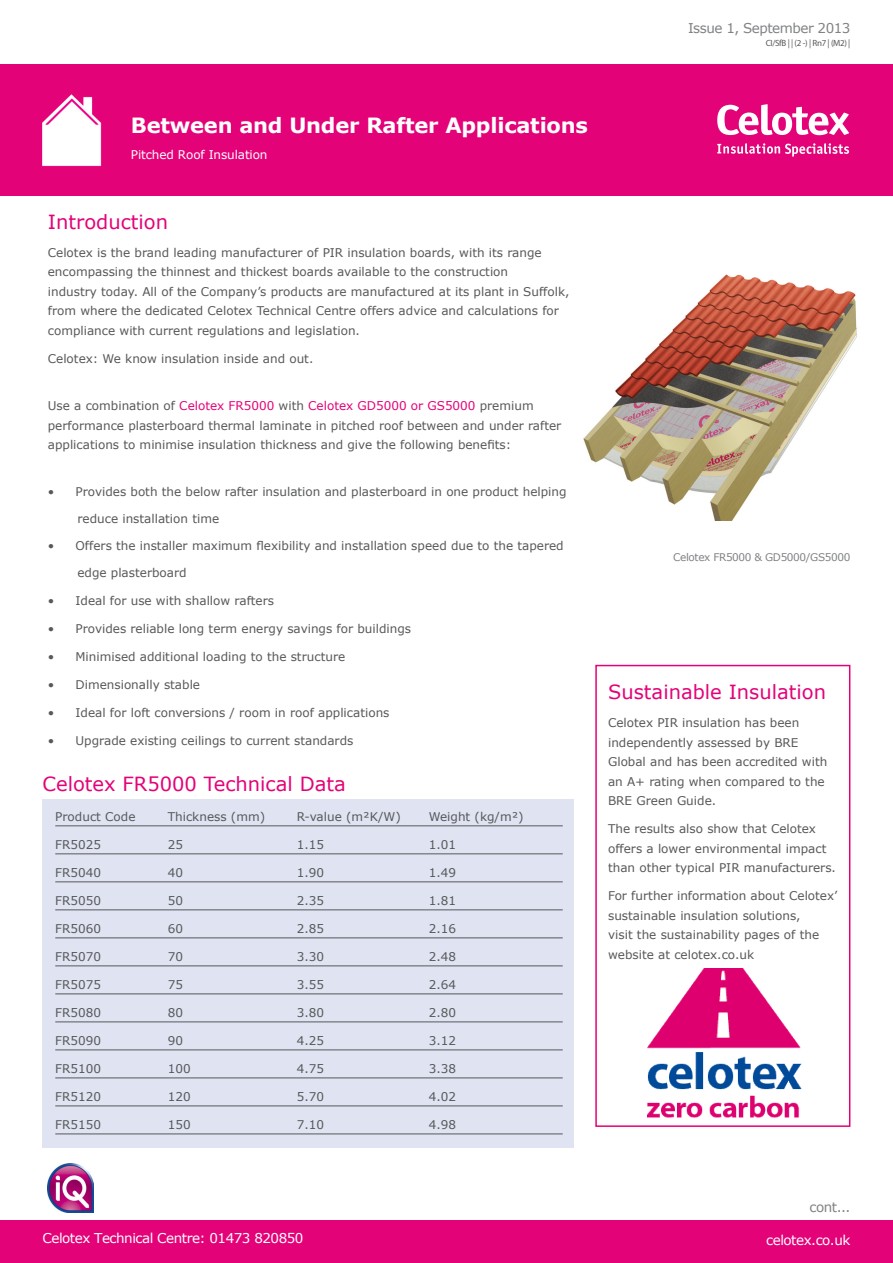
<style>
.page{position:relative;width:893px;height:1263px;background:#fff}
.page>*{position:absolute;margin:0;border:0;box-sizing:border-box;transform-origin:0 0}
.t1{font:700 21px "Verdana";letter-spacing:-.01em;color:#fff}
.t2{font:19.5px "Verdana";color:#e40278}
.t3{font:13.5px "Verdana";letter-spacing:-.035em;color:#fff}
.t4{font:13.5px "Verdana";letter-spacing:-.035em;color:#808285}
.t5{font:12px/19.5px "Verdana";color:#57585a}
.t6{font:12px "Verdana";letter-spacing:-.01em;color:#fff}
.t7{font:10.5px "Verdana";letter-spacing:-.035em;color:#808285}
.t8{font:9px "Myriad Pro";letter-spacing:-.035em;color:#57585a}
.s1{color:#e40278}
</style>
<div class="page">
<div style="left:0;top:1220px;width:893px;height:43px;background:#e40278"></div>
<div style="left:0;top:64px;width:893px;height:132px;background:#e40278"></div>
<div style="left:595px;top:665px;width:255px;height:462px;border:2px solid #e40278"></div>
<svg style="left:717px;top:104px;width:132px;height:31px"></svg>
<svg style="left:717px;top:143px;width:132px;height:14px"></svg>
<div style="left:43px;top:799px;width:531px;height:349px;background:#e0e4f2"></div>
<hr style="left:55px;top:825px;width:508px;height:1px;background:#57585a">
<hr style="left:55px;top:853px;width:508px;height:1px;background:#57585a">
<hr style="left:55px;top:881px;width:508px;height:1px;background:#57585a">
<hr style="left:55px;top:909px;width:508px;height:1px;background:#57585a">
<hr style="left:55px;top:938px;width:508px;height:1px;background:#57585a">
<hr style="left:55px;top:966px;width:508px;height:1px;background:#57585a">
<hr style="left:55px;top:994px;width:508px;height:1px;background:#57585a">
<hr style="left:55px;top:1022px;width:508px;height:1px;background:#57585a">
<hr style="left:55px;top:1050px;width:508px;height:1px;background:#57585a">
<hr style="left:55px;top:1078px;width:508px;height:1px;background:#57585a">
<hr style="left:55px;top:1106px;width:508px;height:1px;background:#57585a">
<hr style="left:55px;top:1134px;width:508px;height:1px;background:#57585a">
<img style="left:42px;top:94px;width:60px;height:73px">
<img style="left:647px;top:968px;width:155px;height:150px">
<img style="left:583px;top:274px;width:274px;height:247px">
<img style="left:48px;top:1163px;width:46px;height:50px">
<p class="t4" style="left:688px;top:19px;width:164px">Issue 1, September 2013</p>
<p class="t8" style="left:766px;top:37px;width:86px">CI/SfB | | (2 -) | Rn7 | (M2) |</p>
<p class="t1" style="left:131px;top:112px;width:459px">Between and Under Rafter Applications</p>
<p class="t6" style="left:131px;top:147px;width:138px">Pitched Roof Insulation</p>
<p class="t2" style="left:48px;top:209px;width:122px">Introduction</p>
<p class="t5" style="left:48px;top:242px;width:495px">Celotex is the brand leading manufacturer of PIR insulation boards, with its range</p>
<p class="t5" style="left:48px;top:262px;width:462px">encompassing the thinnest and thickest boards available to the construction</p>
<p class="t5" style="left:48px;top:281px;width:523px">industry today. All of the Company’s products are manufactured at its plant in Suffolk,</p>
<p class="t5" style="left:48px;top:301px;width:513px">from where the dedicated Celotex Technical Centre offers advice and calculations for</p>
<p class="t5" style="left:48px;top:320px;width:314px">compliance with current regulations and legislation.</p>
<p class="t5" style="left:48px;top:348px;width:267px">Celotex: We know insulation inside and out.</p>
<p class="t5" style="left:48px;top:396px;width:515px">Use a combination of <span class="s1">Celotex FR5000</span> with <span class="s1">Celotex GD5000 or GS5000</span> premium performance plasterboard thermal laminate in pitched roof between and under rafter applications to minimise insulation thickness and give the following benefits:</p>
<p class="t5" style="left:48px;top:481px;width:520px">• Provides both the below rafter insulation and plasterboard in one product helping</p>
<p class="t5" style="left:77px;top:508px;width:143px">reduce installation time</p>
<p class="t5" style="left:48px;top:535px;width:517px">• Offers the installer maximum flexibility and installation speed due to the tapered</p>
<p class="t5" style="left:77px;top:562px;width:111px">edge plasterboard</p>
<p class="t5" style="left:48px;top:590px;width:228px">• Ideal for use with shallow rafters</p>
<p class="t5" style="left:48px;top:618px;width:365px">• Provides reliable long term energy savings for buildings</p>
<p class="t5" style="left:48px;top:646px;width:299px">• Minimised additional loading to the structure</p>
<p class="t5" style="left:48px;top:674px;width:154px">• Dimensionally stable</p>
<p class="t5" style="left:48px;top:702px;width:343px">• Ideal for loft conversions / room in roof applications</p>
<p class="t5" style="left:48px;top:730px;width:307px">• Upgrade existing ceilings to current standards</p>
<p class="t2" style="left:43px;top:771px;width:305px">Celotex FR5000 Technical Data</p>
<p class="t5" style="left:55px;top:807px;width:82px">Product Code</p>
<p class="t5" style="left:168px;top:807px;width:99px">Thickness (mm)</p>
<p class="t5" style="left:297px;top:807px;width:106px">R-value (m²K/W)</p>
<p class="t5" style="left:429px;top:807px;width:96px">Weight (kg/m²)</p>
<p class="t5" style="left:55px;top:835px;width:47px">FR5025</p>
<p class="t5" style="left:168px;top:835px;width:17px">25</p>
<p class="t5" style="left:297px;top:835px;width:29px">1.15</p>
<p class="t5" style="left:429px;top:835px;width:29px">1.01</p>
<p class="t5" style="left:55px;top:863px;width:47px">FR5040</p>
<p class="t5" style="left:168px;top:863px;width:17px">40</p>
<p class="t5" style="left:297px;top:863px;width:29px">1.90</p>
<p class="t5" style="left:429px;top:863px;width:29px">1.49</p>
<p class="t5" style="left:55px;top:891px;width:47px">FR5050</p>
<p class="t5" style="left:168px;top:891px;width:17px">50</p>
<p class="t5" style="left:297px;top:891px;width:29px">2.35</p>
<p class="t5" style="left:429px;top:891px;width:29px">1.81</p>
<p class="t5" style="left:55px;top:919px;width:47px">FR5060</p>
<p class="t5" style="left:168px;top:919px;width:17px">60</p>
<p class="t5" style="left:297px;top:919px;width:29px">2.85</p>
<p class="t5" style="left:429px;top:919px;width:29px">2.16</p>
<p class="t5" style="left:55px;top:947px;width:47px">FR5070</p>
<p class="t5" style="left:168px;top:947px;width:17px">70</p>
<p class="t5" style="left:297px;top:947px;width:29px">3.30</p>
<p class="t5" style="left:429px;top:947px;width:29px">2.48</p>
<p class="t5" style="left:55px;top:975px;width:47px">FR5075</p>
<p class="t5" style="left:168px;top:975px;width:17px">75</p>
<p class="t5" style="left:297px;top:975px;width:29px">3.55</p>
<p class="t5" style="left:429px;top:975px;width:29px">2.64</p>
<p class="t5" style="left:55px;top:1003px;width:47px">FR5080</p>
<p class="t5" style="left:168px;top:1003px;width:17px">80</p>
<p class="t5" style="left:297px;top:1003px;width:29px">3.80</p>
<p class="t5" style="left:429px;top:1003px;width:29px">2.80</p>
<p class="t5" style="left:55px;top:1031px;width:47px">FR5090</p>
<p class="t5" style="left:168px;top:1031px;width:17px">90</p>
<p class="t5" style="left:297px;top:1031px;width:29px">4.25</p>
<p class="t5" style="left:429px;top:1031px;width:29px">3.12</p>
<p class="t5" style="left:55px;top:1059px;width:47px">FR5100</p>
<p class="t5" style="left:168px;top:1059px;width:24px">100</p>
<p class="t5" style="left:297px;top:1059px;width:29px">4.75</p>
<p class="t5" style="left:429px;top:1059px;width:29px">3.38</p>
<p class="t5" style="left:55px;top:1087px;width:47px">FR5120</p>
<p class="t5" style="left:168px;top:1087px;width:24px">120</p>
<p class="t5" style="left:297px;top:1087px;width:29px">5.70</p>
<p class="t5" style="left:429px;top:1087px;width:29px">4.02</p>
<p class="t5" style="left:55px;top:1115px;width:47px">FR5150</p>
<p class="t5" style="left:168px;top:1115px;width:24px">150</p>
<p class="t5" style="left:297px;top:1115px;width:29px">7.10</p>
<p class="t5" style="left:429px;top:1115px;width:29px">4.98</p>
<p class="t7" style="left:673px;top:550px;width:179px">Celotex FR5000 &amp; GD5000/GS5000</p>
<p class="t2" style="left:608px;top:679px;width:219px">Sustainable Insulation</p>
<p class="t5" style="left:608px;top:712px;width:221px">Celotex PIR insulation has been independently assessed by BRE<br>Global and has been accredited with an A+ rating when compared to the<br>BRE Green Guide.</p>
<p class="t5" style="left:608px;top:818px;width:229px">The results also show that Celotex offers a lower environmental impact than other typical PIR manufacturers.</p>
<p class="t5" style="left:608px;top:885px;width:231px">For further information about Celotex’ sustainable insulation solutions,<br>visit the sustainability pages of the website at celotex.co.uk</p>
<p class="t3" style="left:43px;top:1229px;width:262px">Celotex Technical Centre: 01473 820850</p>
<p class="t4" style="left:809px;top:1198px;width:42px">cont...</p>
<p class="t3" style="left:766px;top:1231px;width:86px">celotex.co.uk</p>
</div>
